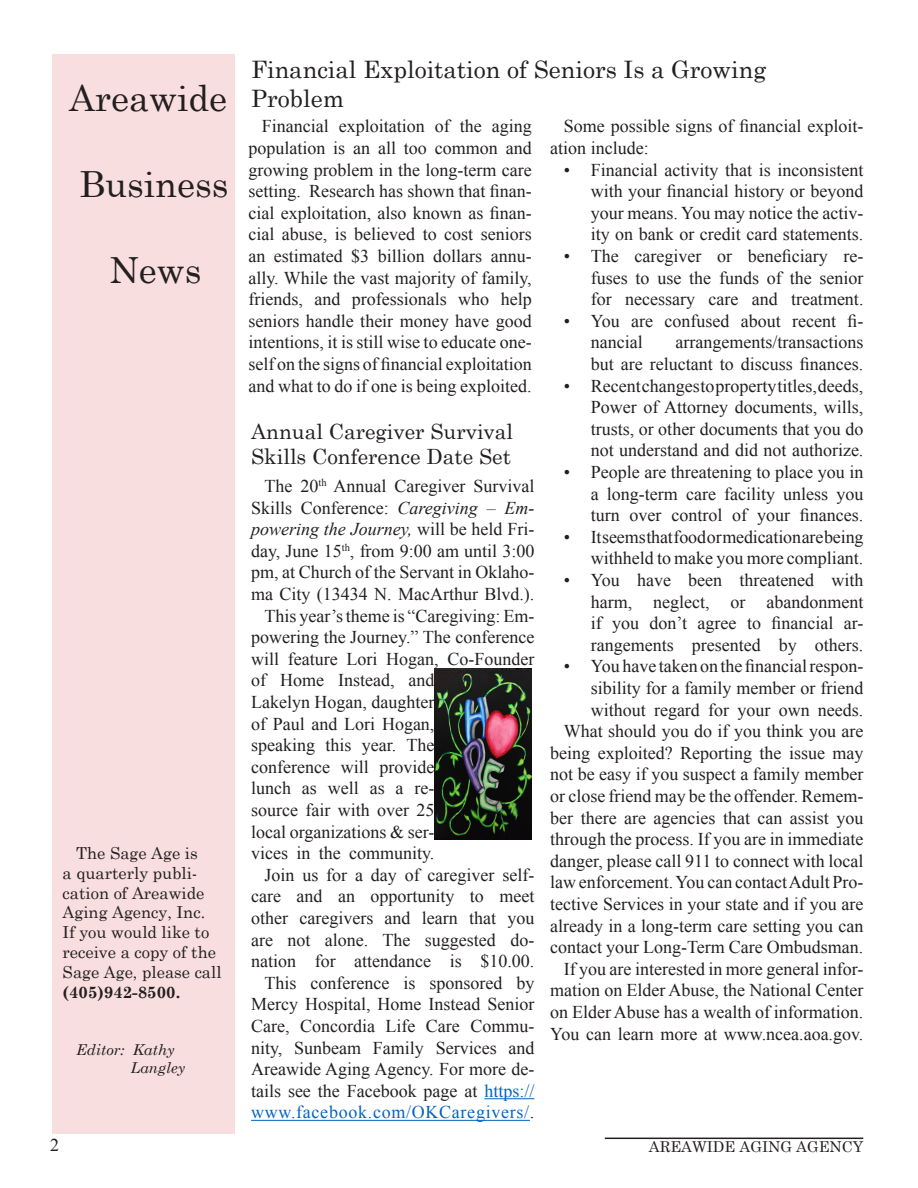
<style>
.page{position:relative;width:918px;height:1188px;background:#fff}
.page>*{position:absolute;margin:0;border:0;box-sizing:border-box;transform-origin:0 0}
.t1{font:36px "Century Schoolbook";color:#231f20}
.Headline_16{font:24px/28.8px "Century Schoolbook";color:#231f20}
.Headline_14{font:21px/25.2px "Century Schoolbook";color:#231f20}
.Body_Text{font:18px/21.6px "Times New Roman";color:#231f20;text-align:justify}
.t2{font:16.5px/19.8px "Century Schoolbook";color:#231f20}
.t3{font:15px "Century Schoolbook";color:#231f20}
.t4{font:italic 15px "Century Schoolbook";color:#231f20}
.s1{font-weight:700}
.s2{font-style:italic}
.s3{color:#0563c1}
</style>
<div class="page">
<div style="left:52px;top:54px;width:183px;height:1080px;background:#f8dede"></div>
<hr style="left:605px;top:1138px;width:258px;height:1px;background:#231f20">
<hr style="left:484px;top:1098px;width:50px;height:1px;background:#0563c1">
<hr style="left:251px;top:1120px;width:279px;height:1px;background:#0563c1">
<img style="left:434px;top:669px;width:98px;height:170px">
<p class="t1" style="left:69px;top:67px;width:160px">Areawide</p>
<p class="t1" style="left:79px;top:154px;width:151px">Business</p>
<p class="t1" style="left:110px;top:240px;width:94px">News</p>
<p class="t2" style="left:63px;top:842px;width:160px;text-indent:14px">The Sage Age is<br>a quarterly publi&shy;cation of Areawide<br>Aging Agency, Inc.<br>If you would like to receive a copy of the<br>Sage Age, please call <span class="s1">(405)942-8500.</span></p>
<p class="t4" style="left:76px;top:1038px;width:100px">Editor: Kathy</p>
<p class="t4" style="left:130px;top:1056px;width:56px">Langley</p>
<p class="Headline_16" style="left:251px;top:53px;width:517px">Financial Exploitation of Seniors Is a Growing<br>Problem</p>
<p class="Body_Text" style="left:248px;top:115px;width:285px;text-indent:14px">Financial exploitation of the aging population is an all too common and growing problem in the long-term care setting. Research has shown that finan&shy;cial exploitation, also known as finan&shy;cial abuse, is believed to cost seniors an estimated $3 billion dollars annu&shy;ally. While the vast majority of family, friends, and professionals who help seniors handle their money have good intentions, it is still wise to educate one&shy;self on the signs of financial exploitation and what to do if one is being exploited.</p>
<p class="Body_Text" style="left:550px;top:115px;width:315px;text-indent:14px">Some possible signs of financial exploit&shy;ation include:</p>
<p class="Body_Text" style="left:591px;top:158px;width:274px;text-indent:-27px">• Financial activity that is inconsistent with your financial history or beyond your means. You may notice the activ&shy;ity on bank or credit card statements.</p>
<p class="Body_Text" style="left:591px;top:245px;width:274px;text-indent:-27px">• The caregiver or beneficiary re&shy;fuses to use the funds of the senior for necessary care and treatment.</p>
<p class="Body_Text" style="left:591px;top:310px;width:274px;text-indent:-27px">• You are confused about recent fi&shy;nancial</p>
<p class="Body_Text" style="left:591px;top:331px;width:274px;text-align:right">arrangements/transactions<br>but are reluctant to discuss finances.</p>
<p class="Body_Text" style="left:591px;top:374px;width:274px;text-indent:-27px">• Recent changes to property titles, deeds, Power of Attorney documents, wills, trusts, or other documents that you do not understand and did not authorize.</p>
<p class="Body_Text" style="left:591px;top:461px;width:274px;text-indent:-27px">• People are threatening to place you in a long-term care facility unless you turn over control of your finances.</p>
<p class="Body_Text" style="left:564px;top:526px;width:301px;text-align:right">• It seems that food or medication are being withheld to make you more compliant.</p>
<p class="Body_Text" style="left:591px;top:569px;width:274px;text-indent:-27px">• You have been threatened with harm, neglect, or abandonment if you don’t agree to financial ar&shy;rangements presented by others.</p>
<p class="Body_Text" style="left:591px;top:655px;width:274px;text-indent:-27px">• You have taken on the financial respon&shy;sibility for a family member or friend without regard for your own needs.</p>
<p class="Body_Text" style="left:550px;top:720px;width:315px;text-indent:14px">What should you do if you think you are being exploited? Reporting the issue may not be easy if you suspect a family member or close friend may be the offender. Remem&shy;ber there are agencies that can assist you through the process. If you are in immediate danger, please call 911 to connect with local law enforcement. You can contact Adult Pro&shy;tective Services in your state and if you are already in a long-term care setting you can contact your Long-Term Care Ombudsman.</p>
<p class="Body_Text" style="left:550px;top:958px;width:315px;text-indent:14px">If you are interested in more general infor&shy;mation on Elder Abuse, the National Center on Elder Abuse has a wealth of information.<br>You can learn more at www.ncea.aoa.gov.</p>
<p class="Headline_14" style="left:251px;top:417px;width:264px">Annual Caregiver Survival<br>Skills Conference Date Set</p>
<p class="Body_Text" style="left:251px;top:475px;width:285px;text-indent:14px">The 20<sup>th</sup> Annual Caregiver Survival Skills Conference: <span class="s2">Caregiving – Em&shy;powering the Journey,</span> will be held Fri&shy;day, June 15<sup>th</sup>, from 9:00 am until 3:00 pm, at Church of the Servant in Oklaho&shy;ma City (13434 N. MacArthur Blvd.).</p>
<p class="Body_Text" style="left:251px;top:605px;width:285px;text-align:left;text-indent:14px">This year’s theme is “Caregiving: Em&shy;powering the Journey.” The conference will feature Lori Hogan, Co-Founder of Home Instead, and<br>Lakelyn Hogan, daughter<br>of Paul and Lori Hogan,<br>speaking this year. The<br>conference will provide<br>lunch as well as a re-<br>source fair with over 25<br>local organizations &amp; ser-<br>vices in the community.</p>
<p class="Body_Text" style="left:251px;top:864px;width:285px;text-indent:14px">Join us for a day of caregiver self&shy;care and an opportunity to meet other caregivers and learn that you are not alone. The suggested do&shy;nation for attendance is $10.00.</p>
<p class="Body_Text" style="left:251px;top:972px;width:285px;text-indent:14px">This conference is sponsored by Mercy Hospital, Home Instead Senior Care, Concordia Life Care Commu&shy;nity, Sunbeam Family Services and Areawide Aging Agency. For more de&shy;tails see the Facebook page at <span class="s3">https:// www.facebook.com/OKCaregivers/</span>.</p>
<p class="Body_Text" style="left:50px;top:1134px;width:10px">2</p>
<p class="t3" style="left:649px;top:1134px;width:216px">AREAWIDE AGING AGENCY</p>
</div>
